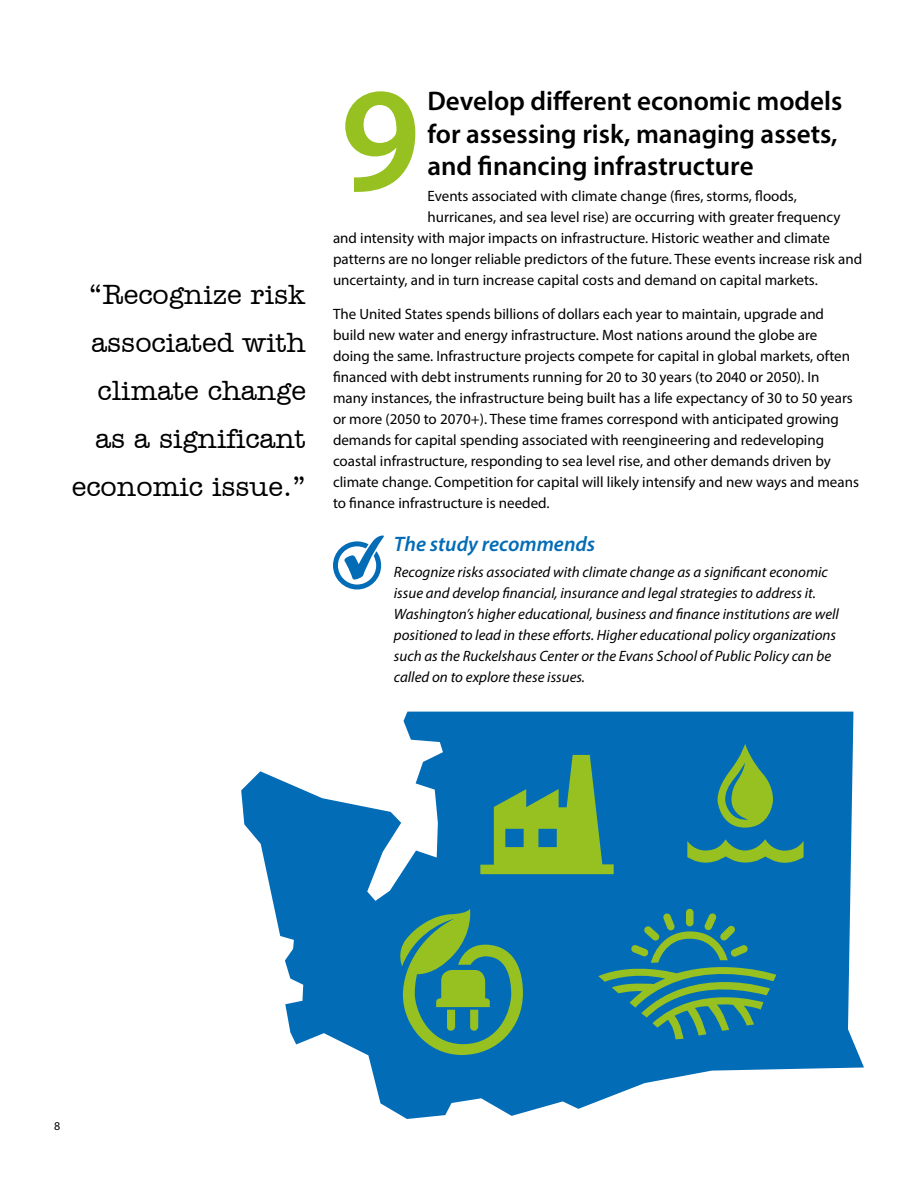
<style>
.page{position:relative;width:918px;height:1188px;background:#fff}
.page>*{position:absolute;margin:0;border:0;box-sizing:border-box;transform-origin:0 0}
.t1{font:600 150px "Myriad Pro";color:#96c121}
.t2{font:500 28.5px/48px "Amer Typewriter IT Cby BT";color:#000;text-align:right}
.t3{font:600 27px/32.4px "Myriad Pro";color:#000}
.t4{font:italic 600 21px "Myriad Pro";color:#036cb6}
.t5{font:15px/21px "Myriad Pro";color:#000}
.t6{font:italic 15px/21px "Myriad Pro";color:#000}
.t7{font:12px "Myriad Pro";color:#000}
</style>
<div class="page">
<svg style="left:241px;top:712px;width:623px;height:407px;fill:#036cb6"></svg>
<svg style="left:480px;top:755px;width:134px;height:119px;background:#509867"></svg>
<svg style="left:396px;top:909px;width:127px;height:146px;background:#408f77"></svg>
<svg style="left:687px;top:743px;width:117px;height:120px;background:#2e8589"></svg>
<div style="left:686px;top:909px;width:7px;height:17px;background:#96c121;border-radius:4px"></div>
<svg style="left:598px;top:913px;width:178px;height:126px;background:#29828e"></svg>
<svg style="left:333px;top:536px;width:51px;height:53px"></svg>
<h2 class="t2" style="left:72px;top:270px;width:236px">“Recognize risk associated with climate change as a significant economic issue.”</h2>
<h3 class="t3" style="left:428px;top:84px;width:416px">Develop different economic models for assessing risk, managing assets, and financing infrastructure</h3>
<p class="t5" style="left:428px;top:185px;width:371px">Events associated with climate change (fires, storms, floods,</p>
<p class="t5" style="left:428px;top:206px;width:415px">hurricanes, and sea level rise) are occurring with greater frequency</p>
<p class="t5" style="left:333px;top:227px;width:498px">and intensity with major impacts on infrastructure. Historic weather and climate</p>
<p class="t5" style="left:333px;top:248px;width:531px">patterns are no longer reliable predictors of the future. These events increase risk and</p>
<p class="t5" style="left:333px;top:269px;width:486px">uncertainty, and in turn increase capital costs and demand on capital markets.</p>
<p class="t5" style="left:333px;top:303px;width:527px">The United States spends billions of dollars each year to maintain, upgrade and build new water and energy infrastructure. Most nations around the globe are<br>doing the same. Infrastructure projects compete for capital in global markets, often financed with debt instruments running for 20 to 30 years (to 2040 or 2050). In<br>many instances, the infrastructure being built has a life expectancy of 30 to 50 years or more (2050 to 2070+). These time frames correspond with anticipated growing demands for capital spending associated with reengineering and redeveloping coastal infrastructure, responding to sea level rise, and other demands driven by climate change. Competition for capital will likely intensify and new ways and means to finance infrastructure is needed.</p>
<h3 class="t4" style="left:394px;top:531px;width:203px">The study recommends</h3>
<p class="t6" style="left:394px;top:561px;width:447px">Recognize risks associated with climate change as a significant economic issue and develop financial, insurance and legal strategies to address it.<br>Washington’s higher educational, business and finance institutions are well positioned to lead in these efforts. Higher educational policy organizations such as the Ruckelshaus Center or the Evans School of Public Policy can be called on to explore these issues.</p>
<h1 class="t1" style="left:340px;top:45px;width:82px">9</h1>
<p class="t7" style="left:54px;top:1118px;width:8px">8</p>
</div>
